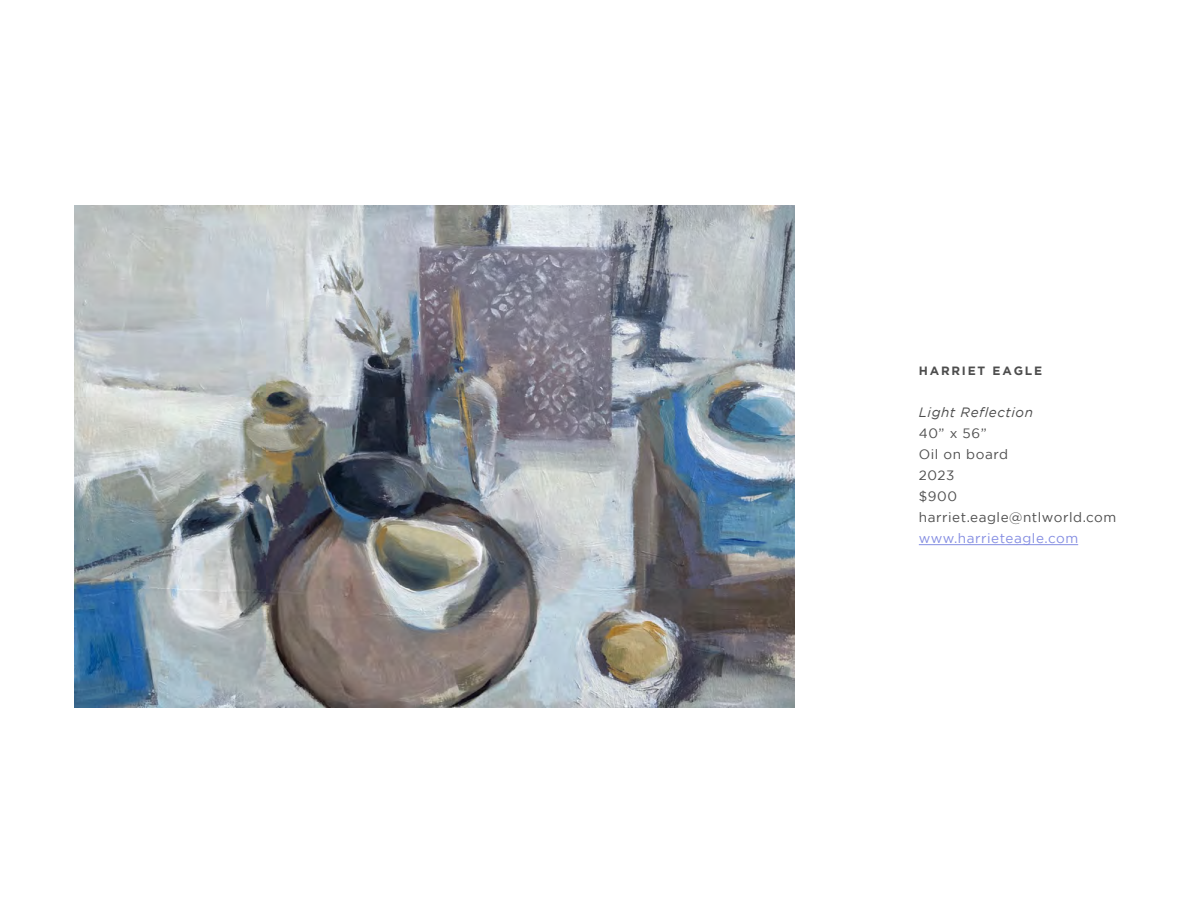
<style>
.page{position:relative;width:1188px;height:918px;background:#fff}
.page>*{position:absolute;margin:0;border:0;box-sizing:border-box;transform-origin:0 0}
.t1{font:13.5px/21px "Gotham";letter-spacing:.04em;color:#4d4d4d}
.t2{font:13.5px "Gotham";letter-spacing:.04em;color:#848de2}
.t3{font:italic 13.5px "Gotham";letter-spacing:.04em;color:#4d4d4d}
.t4{font:700 12px "Gotham";letter-spacing:.15em;color:#4d4d4d}
</style>
<div class="page">
<img style="left:74px;top:205px;width:721px;height:503px">
<hr style="left:919px;top:544px;width:159px;height:1px;background:#848de2">
<p class="t4" style="left:919px;top:364px;width:125px">HARRIET EAGLE</p>
<p class="t3" style="left:919px;top:405px;width:116px">Light Reflection</p>
<p class="t1" style="left:919px;top:422px;width:199px">40” x 56”<br>Oil on board<br>2023<br>$900 harriet.eagle@ntlworld.com</p>
<p class="t2" style="left:919px;top:531px;width:161px">www.harrieteagle.com</p>
</div>
